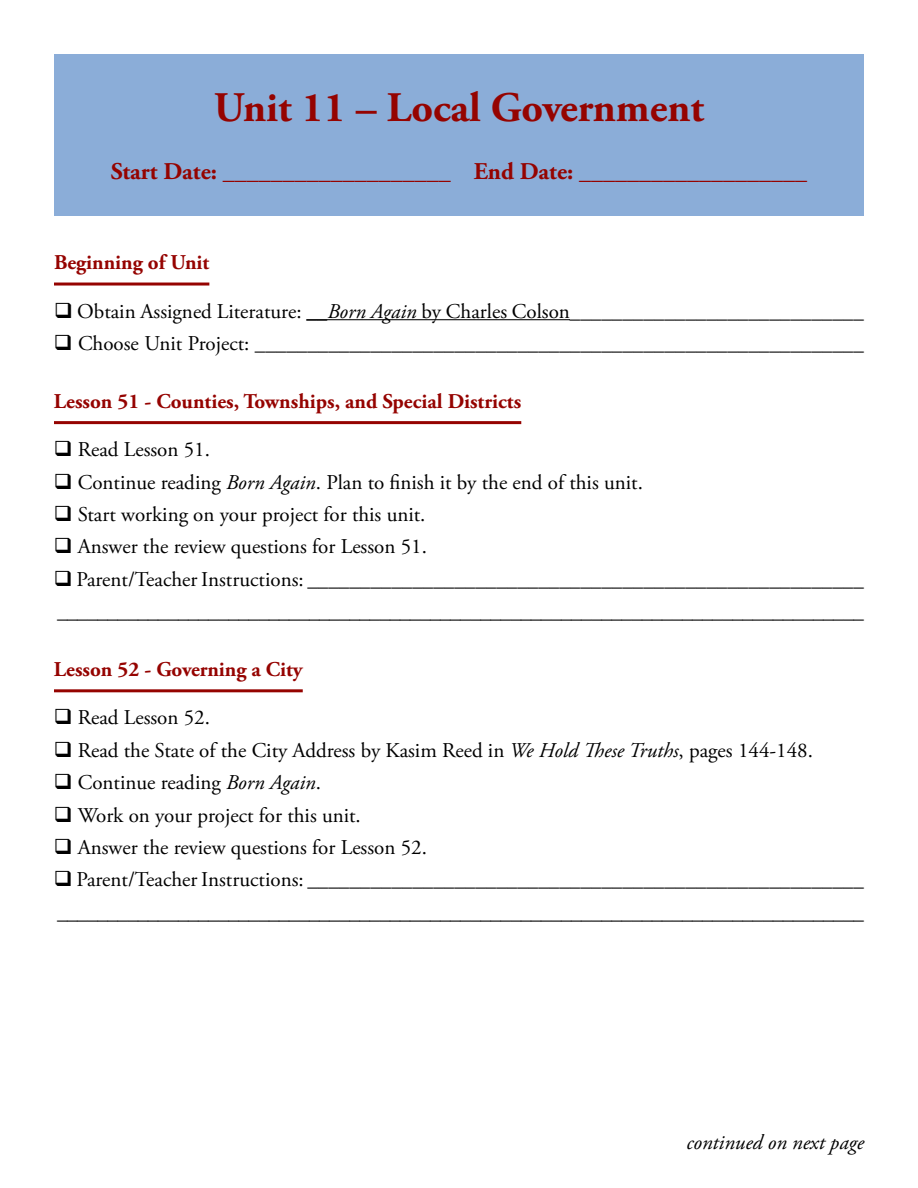
<style>
.page{position:relative;width:918px;height:1188px;background:#fff}
.page>*{position:absolute;margin:0;border:0;box-sizing:border-box;transform-origin:0 0}
.t1{font:700 42px "Adobe Garamond Pro";color:#950300}
.t2{font:700 24px "Adobe Garamond Pro";color:#950300}
.t3{font:21px/32.4px "Adobe Garamond Pro";color:#000}
.t4{font:700 21px "Adobe Garamond Pro";color:#950300}
.t5{font:italic 21px "Adobe Garamond Pro";color:#000}
.s1{font-style:italic}
</style>
<div class="page">
<hr style="left:54px;top:283px;width:155px;height:3px;background:#950300">
<hr style="left:306px;top:319px;width:264px;height:1px;background:#000">
<hr style="left:54px;top:421px;width:467px;height:3px;background:#950300">
<hr style="left:54px;top:689px;width:249px;height:3px;background:#950300">
<div style="left:54px;top:54px;width:810px;height:162px;background:#8badd8"></div>
<h1 class="t1" style="left:214px;top:84px;width:492px">Unit 11 – Local Government</h1>
<p class="t2" style="left:111px;top:157px;width:698px">Start Date: ___________________ End Date: ___________________</p>
<p class="t4" style="left:54px;top:250px;width:157px">Beginning of Unit</p>
<p class="t3" style="left:54px;top:296px;width:811px">❑ Obtain Assigned Literature: __<span class="s1">Born Again</span> by Charles Colson____________________________</p>
<p class="t3" style="left:54px;top:328px;width:811px">❑ Choose Unit Project: __________________________________________________________</p>
<p class="t4" style="left:54px;top:389px;width:469px">Lesson 51 - Counties, Townships, and Special Districts</p>
<p class="t3" style="left:54px;top:434px;width:158px">❑ Read Lesson 51.</p>
<p class="t3" style="left:54px;top:467px;width:590px">❑ Continue reading <span class="s1">Born Again</span>. Plan to finish it by the end of this unit.</p>
<p class="t3" style="left:54px;top:499px;width:373px">❑ Start working on your project for this unit.</p>
<p class="t3" style="left:54px;top:531px;width:374px">❑ Answer the review questions for Lesson 51.</p>
<p class="t3" style="left:54px;top:564px;width:811px">❑ Parent/Teacher Instructions: _____________________________________________________ ________________________________________________________________________________</p>
<p class="t4" style="left:54px;top:657px;width:250px">Lesson 52 - Governing a City</p>
<p class="t3" style="left:54px;top:702px;width:158px">❑ Read Lesson 52.</p>
<p class="t3" style="left:54px;top:735px;width:760px">❑ Read the State of the City Address by Kasim Reed in <span class="s1">We Hold These Truths</span>, pages 144-148.</p>
<p class="t3" style="left:54px;top:767px;width:269px">❑ Continue reading <span class="s1">Born Again</span>.</p>
<p class="t3" style="left:54px;top:800px;width:308px">❑ Work on your project for this unit.</p>
<p class="t3" style="left:54px;top:832px;width:374px">❑ Answer the review questions for Lesson 52.</p>
<p class="t3" style="left:54px;top:864px;width:811px">❑ Parent/Teacher Instructions: _____________________________________________________ ________________________________________________________________________________</p>
<p class="t5" style="left:686px;top:1130px;width:179px">continued on next page</p>
</div>
